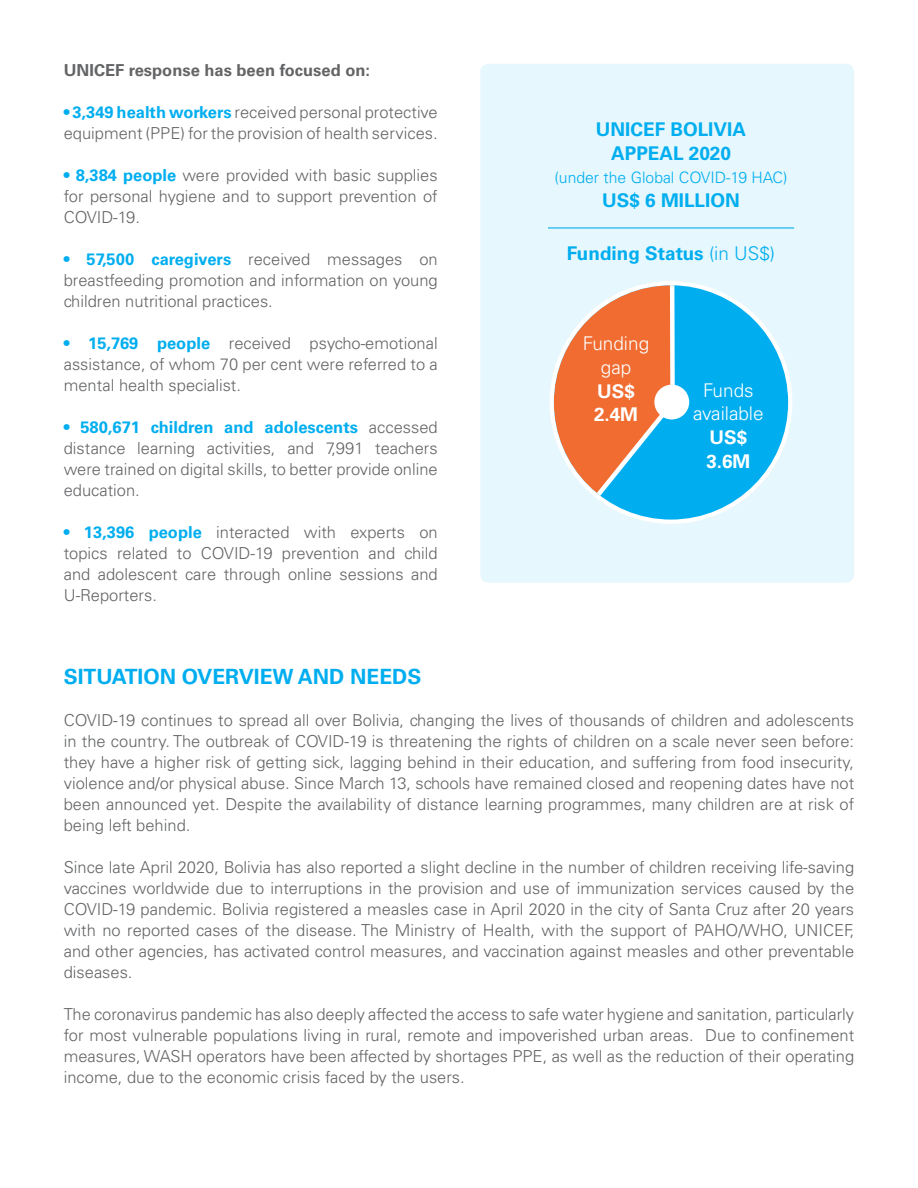
<style>
.page{position:relative;width:918px;height:1188px;background:#fff}
.page>*{position:absolute;margin:0;border:0;box-sizing:border-box;transform-origin:0 0}
.t1{font:700 21px "Univers LT Std";color:#00aeef}
.t2{font:700 18.9px/23.7px "Univers LT Std";color:#00aeef;text-align:center}
.t3{font:300 18.9px/23.7px "Univers LT Std";color:#fff;text-align:center}
.t4{font:700 18.9px/23.7px "Univers LT Std";color:#fff}
.t5{font:300 16.5px/21px "Univers LT Std";color:#636466;text-align:justify}
.t6{font:700 16.5px "Univers LT Std";color:#636466}
.t7{font:300 15.75px "Univers LT Std";color:#00aeef}
.s1{font-weight:700;color:#00aeef}
.s2{font-weight:300}
</style>
<div class="page">
<div style="left:480px;top:64px;width:374px;height:519px;background:#e6f7fd;border-radius:9px"></div>
<div style="left:552px;top:283px;width:238px;height:239px;background:#00aeef;border-radius:50%"></div>
<svg style="left:554px;top:286px;width:125px;height:231px"></svg>
<div style="left:654px;top:385px;width:35px;height:34px;background:#fff;border-radius:50%"></div>
<hr style="left:548px;top:227px;width:246px;height:2px;background:#00aeef">
<p class="t6" style="left:64px;top:60px;width:308px">UNICEF response has been focused on:</p>
<p class="t5" style="left:64px;top:101px;width:375px"><span class="s1">• 3,349 health workers</span> received personal protective equipment (PPE) for the provision of health services.</p>
<p class="t5" style="left:64px;top:164px;width:375px"><span class="s1">• 8,384 people</span> were provided with basic supplies for personal hygiene and to support prevention of COVID-19.</p>
<p class="t5" style="left:64px;top:248px;width:375px"><span class="s1">• 57,500 caregivers</span> received messages on breastfeeding promotion and information on young children nutritional practices.</p>
<p class="t5" style="left:64px;top:332px;width:375px"><span class="s1">• 15,769 people</span> received psycho-emotional assistance, of whom 70 per cent were referred to a mental health specialist.</p>
<p class="t5" style="left:64px;top:416px;width:375px"><span class="s1">• 580,671 children and adolescents</span> accessed distance learning activities, and 7,991 teachers were trained on digital skills, to better provide online education.</p>
<p class="t5" style="left:64px;top:521px;width:375px"><span class="s1">• 13,396 people</span> interacted with experts on topics related to COVID-19 prevention and child and adolescent care through online sessions and U-Reporters.</p>
<p class="t2" style="left:596px;top:118px;width:152px">UNICEF BOLIVIA<br>APPEAL 2020</p>
<p class="t7" style="left:555px;top:168px;width:234px">(under the Global COVID-19 HAC)</p>
<p class="t2" style="left:602px;top:189px;width:139px">US$ 6 MILLION</p>
<p class="t2" style="left:567px;top:242px;width:210px">Funding Status <span class="s2">(in US$)</span></p>
<p class="t3" style="left:583px;top:332px;width:68px">Funding gap</p>
<p class="t4" style="left:594px;top:379px;width:46px">US$<br>2.4M</p>
<p class="t3" style="left:693px;top:378px;width:72px">Funds available</p>
<p class="t4" style="left:706px;top:426px;width:46px">US$<br>3.6M</p>
<p class="t1" style="left:64px;top:664px;width:359px">SITUATION OVERVIEW AND NEEDS</p>
<p class="t5" style="left:64px;top:709px;width:792px">COVID-19 continues to spread all over Bolivia, changing the lives of thousands of children and adolescents in the country. The outbreak of COVID-19 is threatening the rights of children on a scale never seen before: they have a higher risk of getting sick, lagging behind in their education, and suffering from food insecurity, violence and/or physical abuse. Since March 13, schools have remained closed and reopening dates have not been announced yet. Despite the availability of distance learning programmes, many children are at risk of being left behind.</p>
<p class="t5" style="left:64px;top:856px;width:792px">Since late April 2020, Bolivia has also reported a slight decline in the number of children receiving life-saving vaccines worldwide due to interruptions in the provision and use of immunization services caused by the COVID-19 pandemic. Bolivia registered a measles case in April 2020 in the city of Santa Cruz after 20 years with no reported cases of the disease. The Ministry of Health, with the support of PAHO/WHO, UNICEF, and other agencies, has activated control measures, and vaccination against measles and other preventable diseases.</p>
<p class="t5" style="left:64px;top:1003px;width:792px">The coronavirus pandemic has also deeply affected the access to safe water hygiene and sanitation, particularly for most vulnerable populations living in rural, remote and impoverished urban areas. Due to confinement measures, WASH operators have been affected by shortages PPE, as well as the reduction of their operating income, due to the economic crisis faced by the users.</p>
</div>
